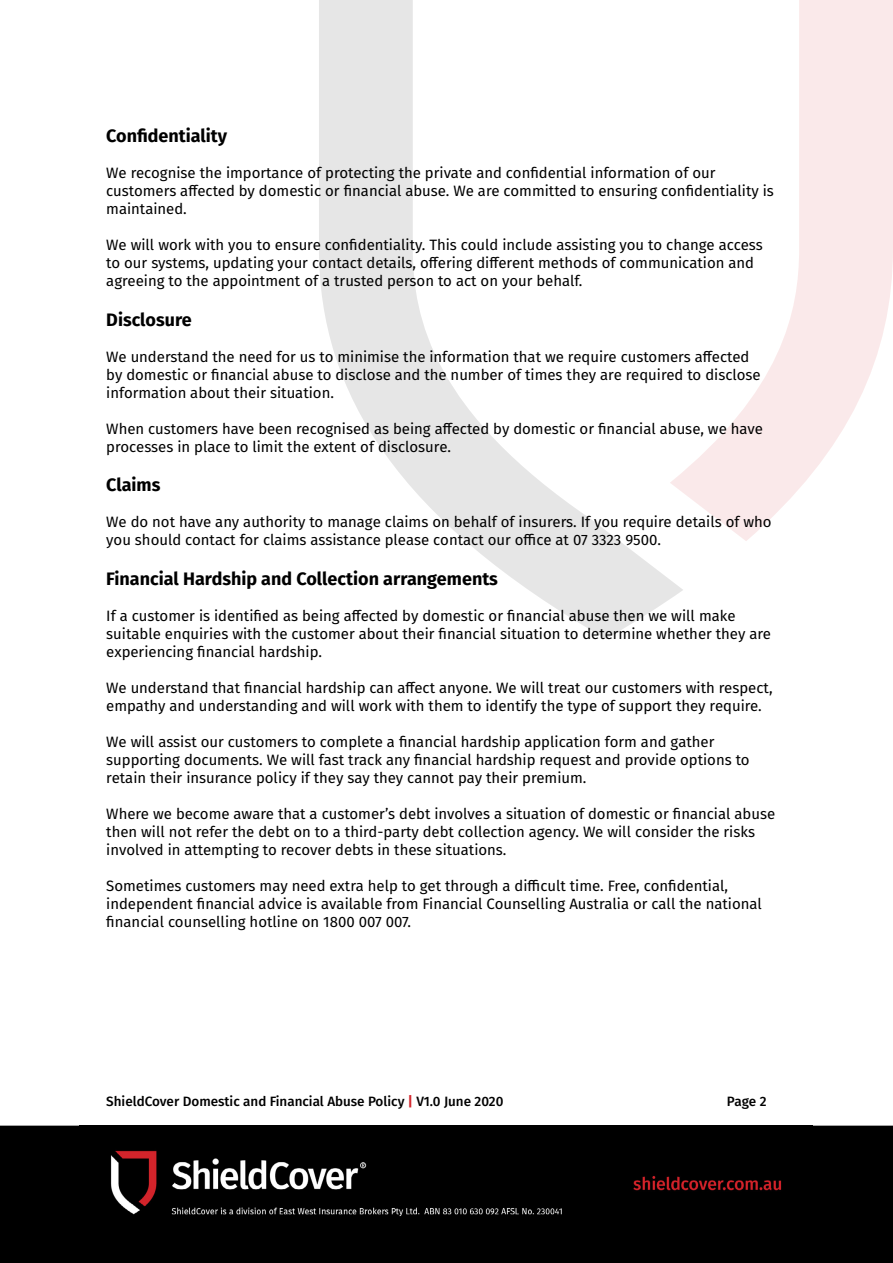
<style>
.page{position:relative;width:893px;height:1263px;background:#fff}
.page>*{position:absolute;margin:0;border:0;box-sizing:border-box;transform-origin:0 0}
.t1{font:700 18px "Fira Sans";color:#000}
.t2{font:15px/18px "Fira Sans";color:#000}
.t3{font:500 13.5px "Fira Sans";color:#000}
.s1{font-weight:700;color:#d2232a}
</style>
<div class="page">
<div style="left:0;top:1125px;width:893px;height:138px;background:#000"></div>
<img style="left:79px;top:1125px;width:733px;height:117px">
<svg style="left:683px;top:0;width:210px;height:541px"></svg>
<svg style="left:319px;top:0;width:364px;height:639px"></svg>
<p class="t1" style="left:106px;top:121px;width:122px">Confidentiality</p>
<p class="t2" style="left:106px;top:163px;width:669px">We recognise the importance of protecting the private and confidential information of our customers affected by domestic or financial abuse. We are committed to ensuring confidentiality is maintained.</p>
<p class="t2" style="left:106px;top:235px;width:658px">We will work with you to ensure confidentiality. This could include assisting you to change access to our systems, updating your contact details, offering different methods of communication and agreeing to the appointment of a trusted person to act on your behalf.</p>
<p class="t1" style="left:106px;top:304px;width:87px">Disclosure</p>
<p class="t2" style="left:106px;top:347px;width:656px">We understand the need for us to minimise the information that we require customers affected by domestic or financial abuse to disclose and the number of times they are required to disclose information about their situation.</p>
<p class="t2" style="left:106px;top:419px;width:658px">When customers have been recognised as being affected by domestic or financial abuse, we have processes in place to limit the extent of disclosure.</p>
<p class="t1" style="left:106px;top:470px;width:56px">Claims</p>
<p class="t2" style="left:106px;top:512px;width:667px">We do not have any authority to manage claims on behalf of insurers. If you require details of who you should contact for claims assistance please contact our office at 07 3323 9500.</p>
<p class="t1" style="left:106px;top:563px;width:393px">Financial Hardship and Collection arrangements</p>
<p class="t2" style="left:106px;top:606px;width:666px">If a customer is identified as being affected by domestic or financial abuse then we will make suitable enquiries with the customer about their financial situation to determine whether they are experiencing financial hardship.</p>
<p class="t2" style="left:106px;top:678px;width:668px">We understand that financial hardship can affect anyone. We will treat our customers with respect, empathy and understanding and will work with them to identify the type of support they require.</p>
<p class="t2" style="left:106px;top:732px;width:645px">We will assist our customers to complete a financial hardship application form and gather supporting documents. We will fast track any financial hardship request and provide options to retain their insurance policy if they say they cannot pay their premium.</p>
<p class="t2" style="left:106px;top:804px;width:670px">Where we become aware that a customer’s debt involves a situation of domestic or financial abuse then will not refer the debt on to a third-party debt collection agency. We will consider the risks involved in attempting to recover debts in these situations.</p>
<p class="t2" style="left:106px;top:876px;width:657px">Sometimes customers may need extra help to get through a difficult time. Free, confidential, independent financial advice is available from Financial Counselling Australia or call the national financial counselling hotline on 1800 007 007.</p>
<p class="t3" style="left:106px;top:1091px;width:399px">ShieldCover Domestic and Financial Abuse Policy <span class="s1">|</span> V1.0 June 2020</p>
<p class="t3" style="left:727px;top:1091px;width:41px">Page 2</p>
</div>
